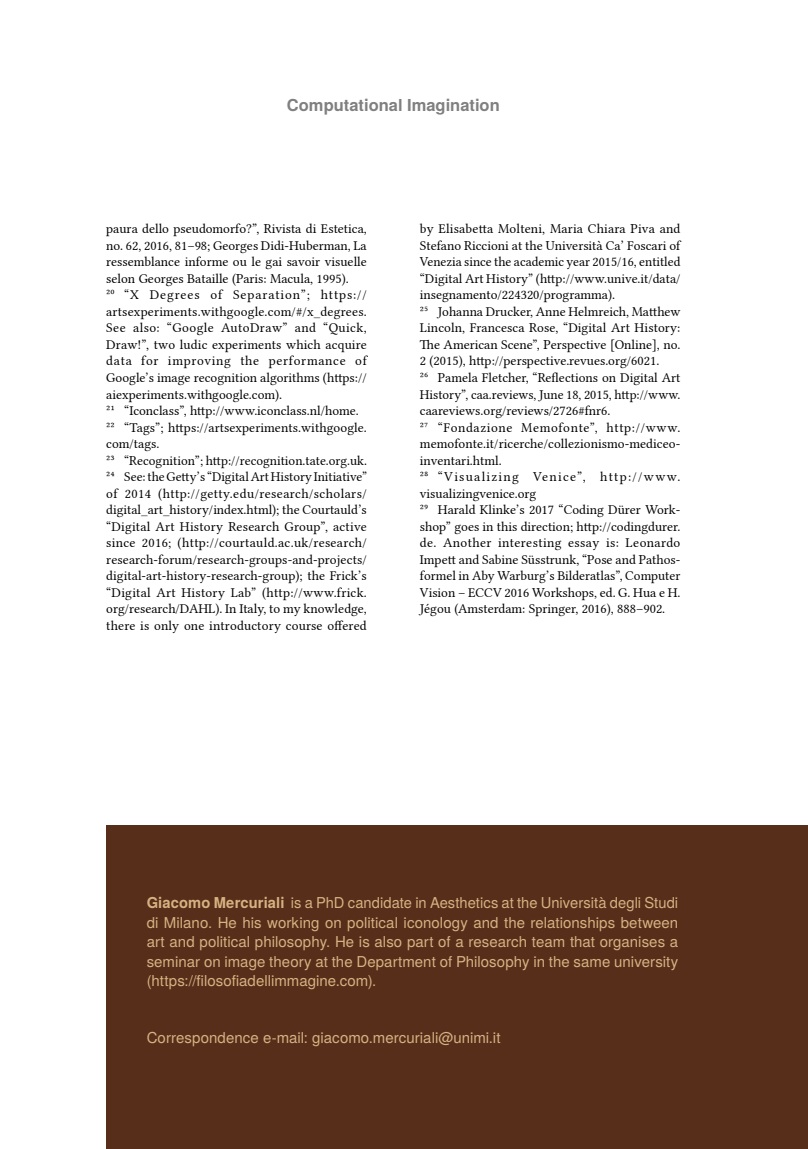
<style>
.page{position:relative;width:808px;height:1149px;background:#fff}
.page>*{position:absolute;margin:0;border:0;box-sizing:border-box;transform-origin:0 0}
.t1{font:700 16.5px "Te X Gyre Heros";color:#808080}
.Abstract_CV{font:15px/19.5px "Te X Gyre Heros";letter-spacing:.005em;color:#d6b282;text-align:justify}
.endnote{font:13.5px/16.5px "Lin Libertine";color:#000;text-align:justify}
.endnote-2{font:13.5px/16.5px "Lin Libertine";letter-spacing:.055em;color:#000}
.s1{font-weight:700}
</style>
<div class="page">
<div style="left:106px;top:825px;width:702px;height:323px;background:#572e1a"></div>
<p class="t1" style="left:287px;top:92px;width:214px">Computational Imagination</p>
<p class="endnote" style="left:106px;top:219px;width:262px">paura dello pseudomorfo?”, Rivista di Estetica, no. 62, 2016, 81–98; Georges Didi-Huberman, La ressemblance informe ou le gai savoir visuelle selon Georges Bataille (Paris: Macula, 1995).</p>
<p class="endnote" style="left:106px;top:285px;width:262px">20 “X Degrees of Separation”; https:// artsexperiments.withgoogle.com/#/x_degrees.<br>See also: “Google AutoDraw” and “Quick, Draw!”, two ludic experiments which acquire data for improving the performance of Google’s image recognition algorithms (https:// aiexperiments.withgoogle.com).</p>
<p class="endnote" style="left:106px;top:401px;width:254px">21 “Iconclass”, http://www.iconclass.nl/home.</p>
<p class="endnote" style="left:106px;top:417px;width:262px">22 “Tags”; https://artsexperiments.withgoogle. com/tags.</p>
<p class="endnote" style="left:106px;top:450px;width:262px">23 “Recognition”; http://recognition.tate.org.uk.</p>
<p class="endnote" style="left:106px;top:467px;width:262px">24 See: the Getty’s “Digital Art History Initiative” of 2014 (http://getty.edu/research/scholars/ digital_art_history/index.html); the Courtauld’s “Digital Art History Research Group”, active since 2016; (http://courtauld.ac.uk/research/ research-forum/research-groups-and-projects/ digital-art-history-research-group); the Frick’s “Digital Art History Lab” (http://www.frick. org/research/DAHL). In Italy, to my knowledge, there is only one introductory course offered</p>
<p class="endnote" style="left:420px;top:219px;width:262px">by Elisabetta Molteni, Maria Chiara Piva and Stefano Riccioni at the Università Ca’ Foscari of Venezia since the academic year 2015/16, entitled “Digital Art History” (http://www.unive.it/data/ insegnamento/224320/programma).</p>
<p class="endnote" style="left:420px;top:302px;width:262px">25 Johanna Drucker, Anne Helmreich, Matthew Lincoln, Francesca Rose, “Digital Art History:<br>The American Scene”, Perspective [Online], no.<br>2 (2015), http://perspective.revues.org/6021.</p>
<p class="endnote" style="left:420px;top:368px;width:262px">26 Pamela Fletcher, “Reflections on Digital Art History”, caa.reviews, June 18, 2015, http://www. caareviews.org/reviews/2726#fnr6.</p>
<p class="endnote" style="left:420px;top:417px;width:262px">27 “Fondazione Memofonte”, http://www. memofonte.it/ricerche/collezionismo-mediceo&shy;inventari.html.</p>
<p class="endnote-2" style="left:420px;top:467px;width:262px">28 “Visualizing Venice”, http://www. visualizingvenice.org</p>
<p class="endnote" style="left:420px;top:500px;width:262px">29 Harald Klinke’s 2017 “Coding Dürer Work&shy;shop” goes in this direction; http://codingdurer. de. Another interesting essay is: Leonardo Impett and Sabine Süsstrunk, “Pose and Pathos&shy;formel in Aby Warburg’s Bilderatlas”, Computer Vision – ECCV 2016 Workshops, ed. G. Hua e H.<br>Jégou (Amsterdam: Springer, 2016), 888–902.</p>
<p class="Abstract_CV" style="left:147px;top:891px;width:533px"><span class="s1">Giacomo Mercuriali</span> is a PhD candidate in Aesthetics at the Università degli Studi di Milano. He his working on political iconology and the relationships between art and political philosophy. He is also part of a research team that organises a seminar on image theory at the Department of Philosophy in the same university (https://filosofiadellimmagine.com).</p>
<p class="Abstract_CV" style="left:147px;top:1026px;width:355px">Correspondence e-mail: giacomo.mercuriali@unimi.it</p>
</div>
